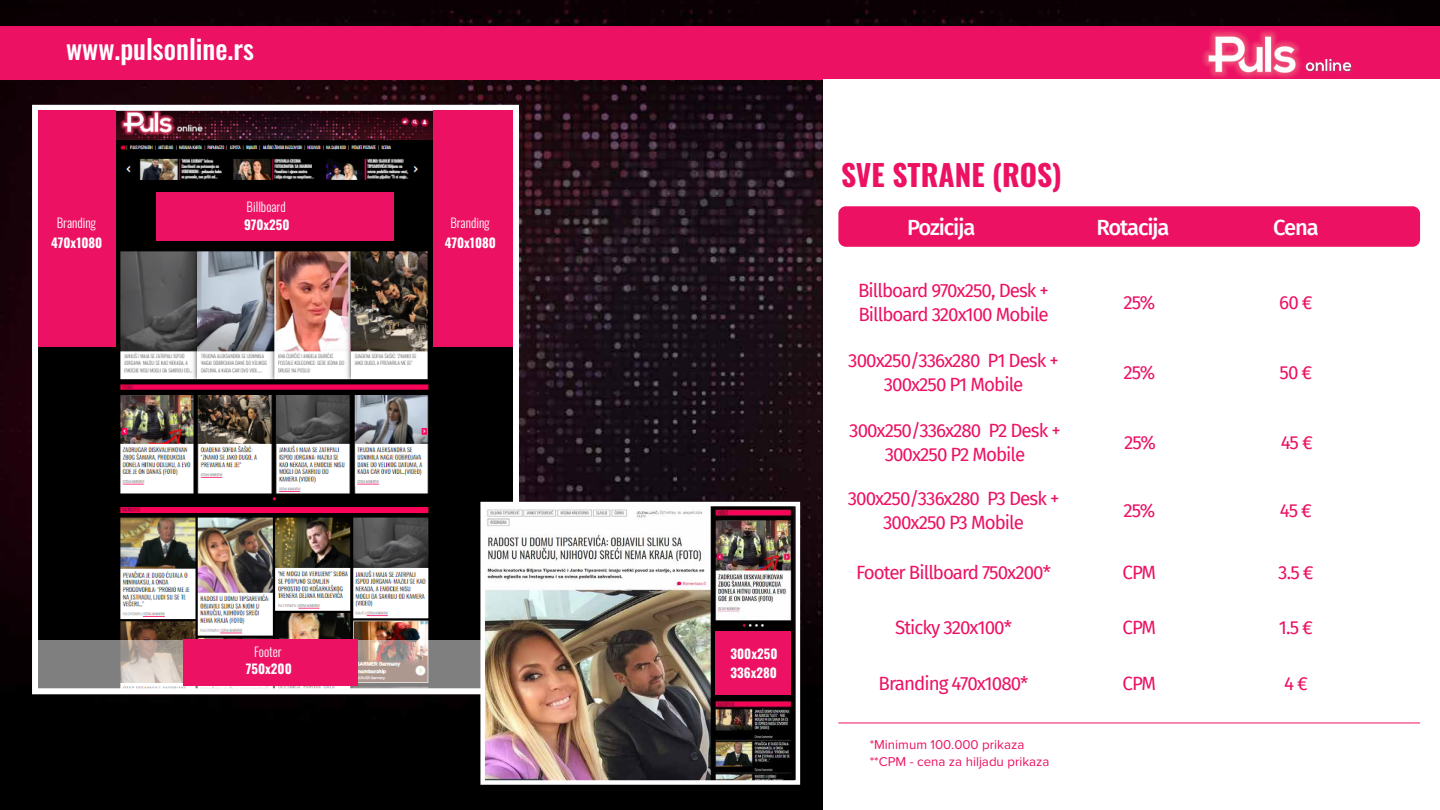
<style>
.page{position:relative;width:1440px;height:810px;background:#fff}
.page>*{position:absolute;margin:0;border:0;box-sizing:border-box;transform-origin:0 0}
.t1{font:700 29.55px "Oswald";color:#ec1163}
.t2{font:500 27.15px "Oswald";color:#fff}
.t3{font:500 21.98px "Fira Sans";letter-spacing:-.05em;color:#fff}
.t4{font:18.75px/24px "Fira Sans";letter-spacing:-.05em;color:#ec1163;text-align:center}
.t5{font:13.27px "Proxima Nova";color:#ec1163}
.t6{font:700 12.9px/19.4px "Oswald";color:#fff}
.t7{font:300 12.9px "Oswald";color:#fff}
</style>
<div class="page">
<img style="left:0;top:0;width:1440px;height:810px">
<div style="left:0;top:27px;width:1440px;height:53px;background:#ec1163"></div>
<img style="left:1185px;top:26px;width:192px;height:54px">
<div style="left:823px;top:80px;width:617px;height:730px;background:#fff"></div>
<img style="left:39px;top:112px;width:473px;height:528px">
<div style="left:32px;top:105px;width:487px;height:589px;border:6px solid #fff"></div>
<div style="left:38px;top:110px;width:78px;height:236px;background:#ec1163"></div>
<div style="left:434px;top:110px;width:79px;height:236px;background:#ec1163"></div>
<div style="left:156px;top:192px;width:238px;height:49px;background:#ec1163"></div>
<svg style="left:38px;top:640px;width:442px;height:51px;background:#aaa29f"></svg>
<div style="left:183px;top:640px;width:174px;height:46px;background:#ec1163"></div>
<img style="left:485px;top:507px;width:308px;height:273px">
<div style="left:715px;top:631px;width:76px;height:63px;background:#ec1163"></div>
<div style="left:480px;top:502px;width:320px;height:283px;border:4px solid #fff"></div>
<div style="left:838px;top:206px;width:582px;height:41px;background:#ec1163;border-radius:8px"></div>
<hr style="left:838px;top:723px;width:582px;height:1px;background:#ec1163">
<h2 class="t2" style="left:66px;top:35px;width:189px">www.pulsonline.rs</h2>
<p class="t7" style="left:247px;top:195px;width:41px">Billboard</p>
<p class="t7" style="left:57px;top:212px;width:41px">Branding</p>
<p class="t7" style="left:450px;top:212px;width:41px">Branding</p>
<p class="t6" style="left:244px;top:216px;width:47px">970x250</p>
<p class="t6" style="left:51px;top:233px;width:53px">470x1080</p>
<p class="t6" style="left:445px;top:233px;width:53px">470x1080</p>
<p class="t7" style="left:254px;top:641px;width:29px">Footer</p>
<p class="t6" style="left:731px;top:645px;width:48px">300x250<br>336x280</p>
<p class="t6" style="left:246px;top:660px;width:47px">750x200</p>
<h1 class="t1" style="left:841px;top:159px;width:222px">SVE STRANE (ROS)</h1>
<p class="t3" style="left:907px;top:210px;width:70px">Pozicija</p>
<p class="t3" style="left:1097px;top:210px;width:75px">Rotacija</p>
<p class="t3" style="left:1273px;top:210px;width:47px">Cena</p>
<p class="t4" style="left:858px;top:278px;width:192px;text-align:left">Billboard 970x250, Desk +<br>Billboard 320x100 Mobile</p>
<p class="t4" style="left:848px;top:348px;width:212px">300x250/336x280 P1 Desk +<br>300x250 P1 Mobile</p>
<p class="t4" style="left:849px;top:418px;width:213px">300x250/336x280 P2 Desk +<br>300x250 P2 Mobile</p>
<p class="t4" style="left:848px;top:486px;width:213px">300x250/336x280 P3 Desk +<br>300x250 P3 Mobile</p>
<p class="t4" style="left:856px;top:560px;width:196px">Footer Billboard 750x200*</p>
<p class="t4" style="left:895px;top:615px;width:118px">Sticky 320x100*</p>
<p class="t4" style="left:879px;top:671px;width:151px">Branding 470x1080*</p>
<p class="t5" style="left:870px;top:735px;width:156px">*Minimum 100.000 prikaza</p>
<p class="t5" style="left:870px;top:752px;width:181px">**CPM - cena za hiljadu prikaza</p>
<p class="t4" style="left:1123px;top:290px;width:33px">25%</p>
<p class="t4" style="left:1123px;top:360px;width:33px">25%</p>
<p class="t4" style="left:1124px;top:430px;width:33px">25%</p>
<p class="t4" style="left:1123px;top:498px;width:33px">25%</p>
<p class="t4" style="left:1123px;top:560px;width:35px">CPM</p>
<p class="t4" style="left:1123px;top:615px;width:35px">CPM</p>
<p class="t4" style="left:1123px;top:671px;width:35px">CPM</p>
<p class="t4" style="left:1279px;top:290px;width:35px">60 €</p>
<p class="t4" style="left:1280px;top:360px;width:34px">50 €</p>
<p class="t4" style="left:1281px;top:430px;width:34px">45 €</p>
<p class="t4" style="left:1280px;top:498px;width:34px">45 €</p>
<p class="t4" style="left:1278px;top:560px;width:37px">3.5 €</p>
<p class="t4" style="left:1279px;top:615px;width:36px">1.5 €</p>
<p class="t4" style="left:1284px;top:671px;width:25px">4 €</p>
</div>
